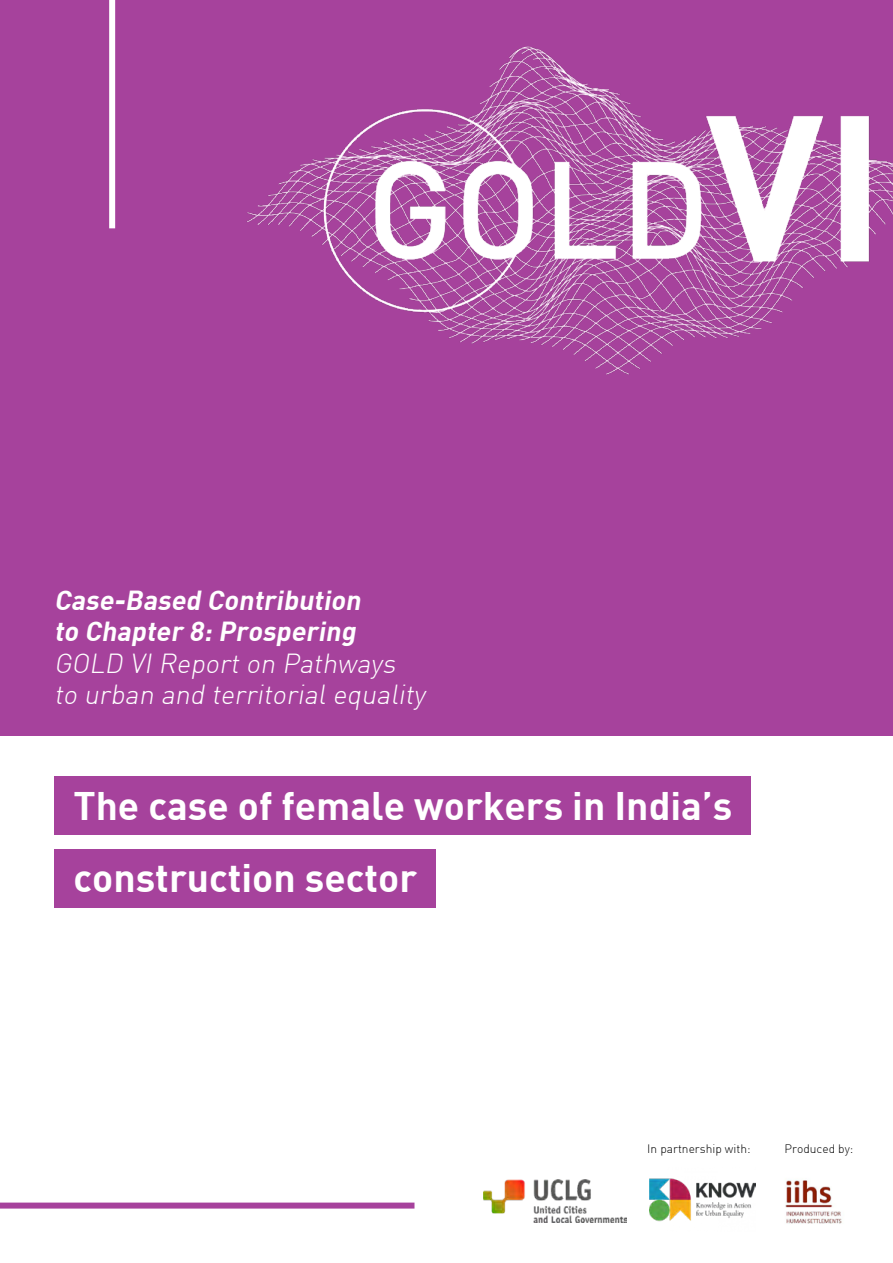
<style>
.page{position:relative;width:893px;height:1263px;background:#fff}
.page>*{position:absolute;margin:0;border:0;box-sizing:border-box;transform-origin:0 0}
.t1{font:700 39px/72px "DIN";color:#fff}
.t2{font:italic 300 27px/31.5px "DIN";color:#fff}
.t3{font:italic 700 27px/31.5px "DIN";color:#fff}
.t4{font:300 12px "DIN";color:#000}
</style>
<div class="page">
<div style="left:0;top:0;width:893px;height:736px;background:#a6429c"></div>
<div style="left:109px;top:0;width:6px;height:228px;background:#fff"></div>
<img style="left:247px;top:46px;width:646px;height:329px">
<img style="left:650px;top:1178px;width:105px;height:44px">
<img style="left:484px;top:1180px;width:142px;height:42px">
<div style="left:0;top:1202px;width:414px;height:6px;background:#a6429c"></div>
<div style="left:54px;top:849px;width:382px;height:59px;background:#a6429c"></div>
<div style="left:54px;top:776px;width:696px;height:59px;background:#a6429c"></div>
<img style="left:785px;top:1180px;width:57px;height:44px">
<p class="t3" style="left:54px;top:583px;width:313px">Case-Based Contribution to Chapter 8:Prospering</p>
<p class="t2" style="left:54px;top:647px;width:378px">GOLD VI Report on Pathways to urban and territorial equality</p>
<h1 class="t1" style="left:73px;top:768px;width:660px">The case of female workers in India’s construction sector</h1>
<p class="t4" style="left:647px;top:1141px;width:105px">In partnership with:</p>
<p class="t4" style="left:784px;top:1141px;width:70px">Produced by:</p>
</div>
